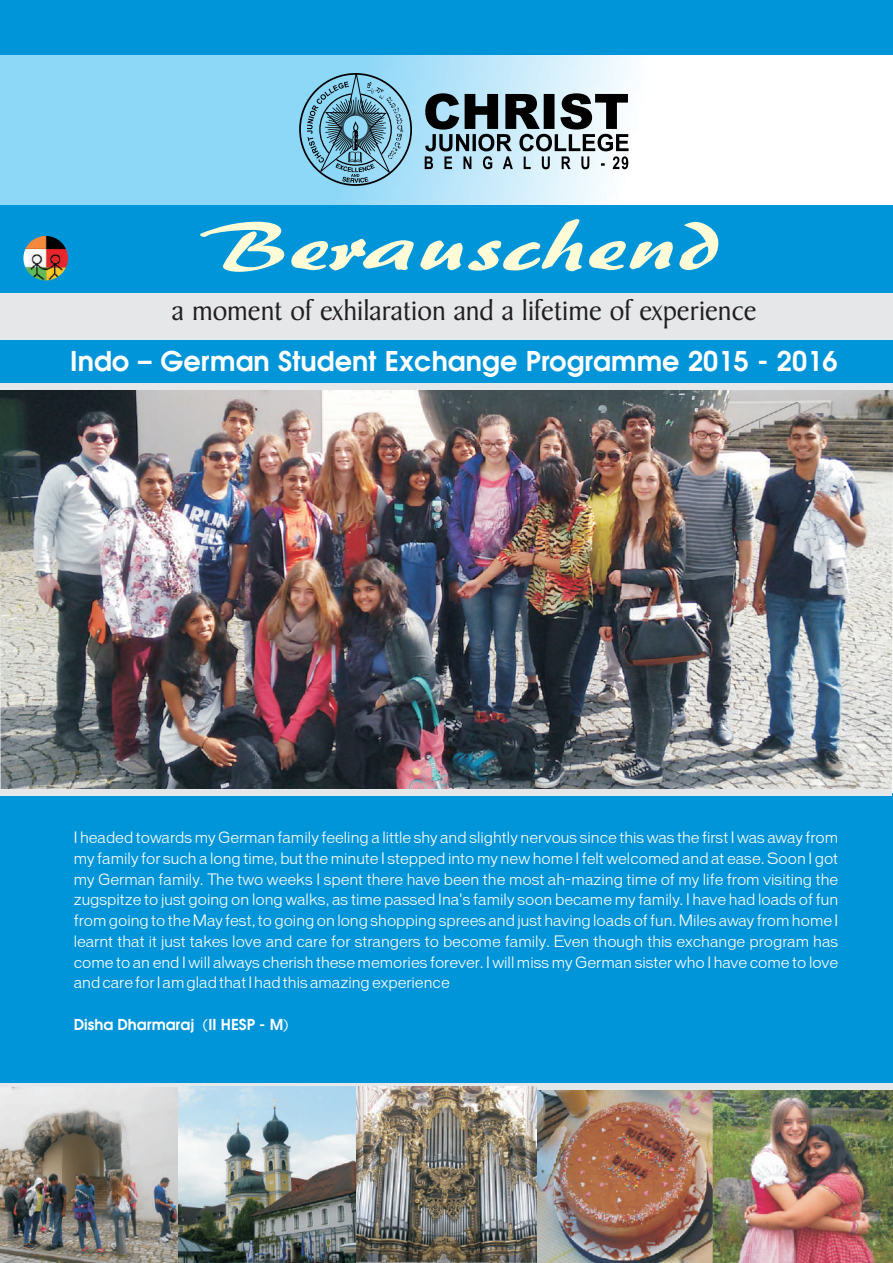
<style>
.page{position:relative;width:893px;height:1263px;background:#fff}
.page>*{position:absolute;margin:0;border:0;box-sizing:border-box;transform-origin:0 0}
.t1{font:72px "Brush Flash Expanded";color:#fffbd6}
.t2{font:30px "Baker Signet BT";color:#231f20}
.t3{font:700 27.15px "Avian";color:#fff}
.t4{font:15px/20.7px "Vonnes TT Thin";color:#fff;text-align:justify}
.t5{font:700 15px "Avalon";color:#fff}
</style>
<div class="page">
<img style="left:0;top:390px;width:893px;height:400px">
<div style="left:0;top:0;width:893px;height:55px;background:#0095d9"></div>
<div style="left:0;top:793px;width:893px;height:470px;background:#0095d9"></div>
<div style="left:0;top:205px;width:893px;height:88px;background:#0095d9"></div>
<div style="left:0;top:293px;width:893px;height:47px;background:#e6e7e9"></div>
<div style="left:0;top:340px;width:893px;height:46px;background:#0095d9"></div>
<img style="left:23px;top:236px;width:45px;height:44px;border-radius:50%">
<svg style="left:299px;top:73px;width:113px;height:113px;background:#75acc4"></svg>
<svg style="left:425px;top:93px;width:204px;height:76px;background:#7c8c94"></svg>
<img style="left:178px;top:1090px;width:535px;height:173px">
<img style="left:713px;top:1090px;width:180px;height:173px">
<svg style="left:0;top:1083px;width:893px;height:7px;background:#dce0e2"></svg>
<div style="left:0;top:790px;width:892px;height:6px;background:#e6e7e9"></div>
<div style="left:0;top:383px;width:893px;height:7px;background:#e6e7e9"></div>
<img style="left:0;top:1087px;width:178px;height:176px">
<h1 class="t1" style="left:200px;top:203px;width:520px">Berauschend</h1>
<h2 class="t2" style="left:172px;top:297px;width:586px">a moment of exhilaration and a lifetime of experience</h2>
<h3 class="t3" style="left:70px;top:343px;width:769px">Indo – German Student Exchange Programme 2015 - 2016</h3>
<p class="t4" style="left:74px;top:829px;width:766px">I headed towards my German family feeling a little shy and slightly nervous since this was the first I was away from my family for such a long time, but the minute I stepped into my new home I felt welcomed and at ease. Soon I got my German family. The two weeks I spent there have been the most ah-mazing time of my life from visiting the zugspitze to just going on long walks, as time passed Ina's family soon became my family. I have had loads of fun from going to the May fest, to going on long shopping sprees and just having loads of fun. Miles away from home I learnt that it just takes love and care for strangers to become family. Even though this exchange program has come to an end I will always cherish these memories forever. I will miss my German sister who I have come to love and care for I am glad that I had this amazing experience</p>
<p class="t5" style="left:74px;top:1014px;width:217px">Disha Dharmaraj (II HESP - M)</p>
</div>
